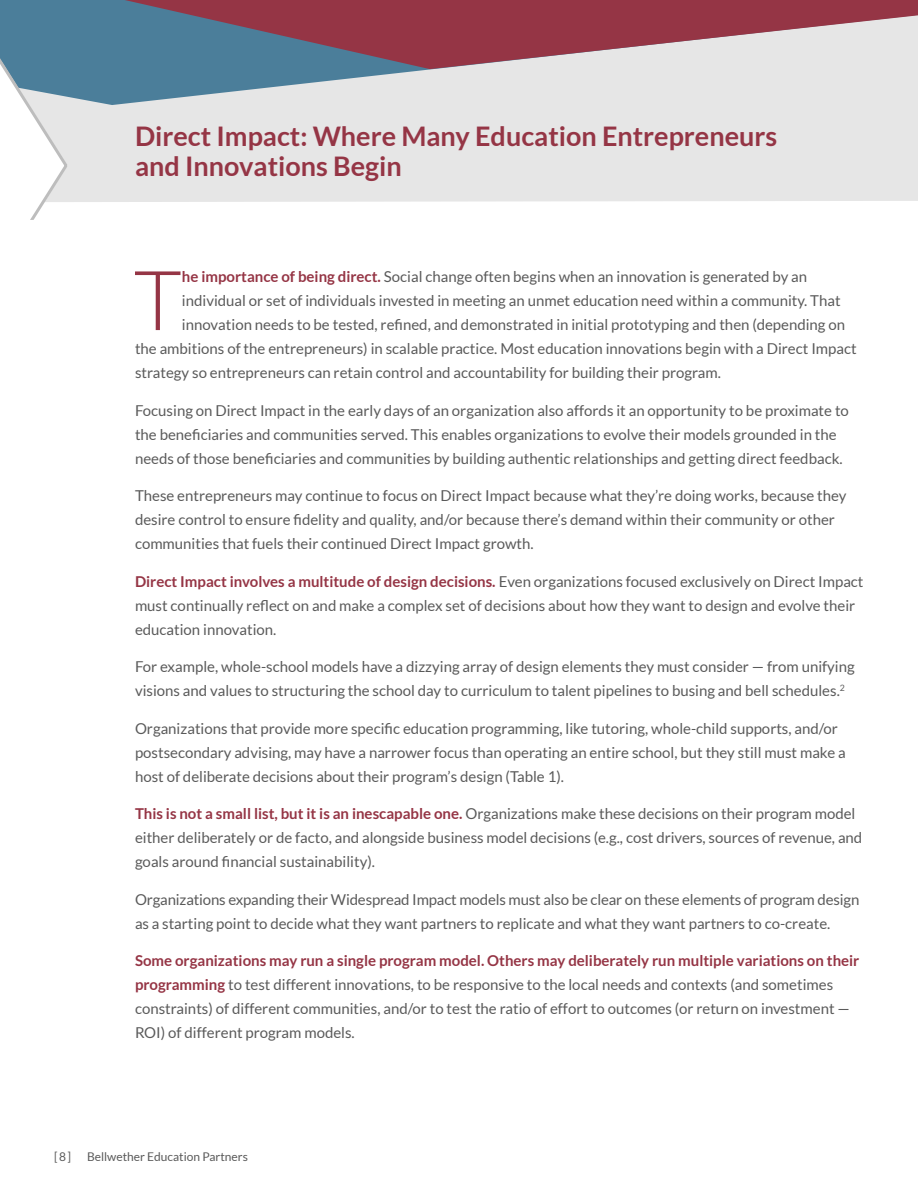
<style>
.page{position:relative;width:918px;height:1188px;background:#fff}
.page>*{position:absolute;margin:0;border:0;box-sizing:border-box;transform-origin:0 0}
.Section_Opener_First{font:300 82.8px "Lato";color:#953545}
.Section_Opener_Title{font:700 27px/30px "Lato";color:#953545}
.Body_Copy{font:15px/24px "Lato";color:#5a5a5a}
.Section_Opener_First-2{font:15px "Lato";color:#5a5a5a}
.t1{font:12px "Lato";color:#5a5a5a}
.s1{font-weight:700;color:#953545}
</style>
<div class="page">
<div style="left:69px;top:69px;width:849px;height:133px;background:#e6e6e6"></div>
<svg style="left:0;top:0;width:916px;height:105px;background:#aabdc8"></svg>
<svg style="left:125px;top:0;width:793px;height:69px;background:#986c7b"></svg>
<svg style="left:0;top:53px;width:69px;height:167px"></svg>
<p class="Section_Opener_Title" style="left:135px;top:121px;width:644px">Direct Impact: Where Many Education Entrepreneurs and Innovations Begin</p>
<p class="Section_Opener_First" style="left:134px;top:256px;width:50px">T</p>
<p class="Section_Opener_First-2" style="left:182px;top:268px;width:627px"><span class="s1">he importance of being direct.</span> Social change often begins when an innovation is generated by an</p>
<p class="Section_Opener_First-2" style="left:182px;top:292px;width:660px">individual or set of individuals invested in meeting an unmet education need within a community. That</p>
<p class="Section_Opener_First-2" style="left:182px;top:316px;width:665px">innovation needs to be tested, refined, and demonstrated in initial prototyping and then (depending on</p>
<p class="Section_Opener_First-2" style="left:135px;top:340px;width:723px">the ambitions of the entrepreneurs) in scalable practice. Most education innovations begin with a Direct Impact</p>
<p class="Section_Opener_First-2" style="left:135px;top:364px;width:587px">strategy so entrepreneurs can retain control and accountability for building their program.</p>
<p class="Body_Copy" style="left:135px;top:398px;width:715px">Focusing on Direct Impact in the early days of an organization also affords it an opportunity to be proximate to the beneficiaries and communities served. This enables organizations to evolve their models grounded in the needs of those beneficiaries and communities by building authentic relationships and getting direct feedback.</p>
<p class="Body_Copy" style="left:135px;top:484px;width:713px">These entrepreneurs may continue to focus on Direct Impact because what they’re doing works, because they desire control to ensure fidelity and quality, and/or because there’s demand within their community or other communities that fuels their continued Direct Impact growth.</p>
<p class="Body_Copy" style="left:135px;top:569px;width:730px"><span class="s1">Direct Impact involves a multitude of design decisions.</span> Even organizations focused exclusively on Direct Impact must continually reflect on and make a complex set of decisions about how they want to design and evolve their education innovation.</p>
<p class="Body_Copy" style="left:135px;top:655px;width:721px">For example, whole-school models have a dizzying array of design elements they must consider — from unifying visions and values to structuring the school day to curriculum to talent pipelines to busing and bell schedules.<sup>2</sup></p>
<p class="Body_Copy" style="left:135px;top:716px;width:712px">Organizations that provide more specific education programming, like tutoring, whole-child supports, and/or postsecondary advising, may have a narrower focus than operating an entire school, but they still must make a host of deliberate decisions about their program’s design (Table 1).</p>
<p class="Body_Copy" style="left:135px;top:802px;width:729px"><span class="s1">This is not a small list, but it is an inescapable one.</span> Organizations make these decisions on their program model either deliberately or de facto, and alongside business model decisions (e.g., cost drivers, sources of revenue, and goals around financial sustainability).</p>
<p class="Body_Copy" style="left:135px;top:887px;width:726px">Organizations expanding their Widespread Impact models must also be clear on these elements of program design as a starting point to decide what they want partners to replicate and what they want partners to co-create.</p>
<p class="Body_Copy" style="left:135px;top:949px;width:726px"><span class="s1">Some organizations may run a single program model. Others may deliberately run multiple variations on their programming</span> to test different innovations, to be responsive to the local needs and contexts (and sometimes constraints) of different communities, and/or to test the ratio of effort to outcomes (or return on investment — ROI) of different program models.</p>
<p class="t1" style="left:54px;top:1150px;width:19px">[8]</p>
<p class="t1" style="left:87px;top:1150px;width:162px">Bellwether Education Partners</p>
</div>
